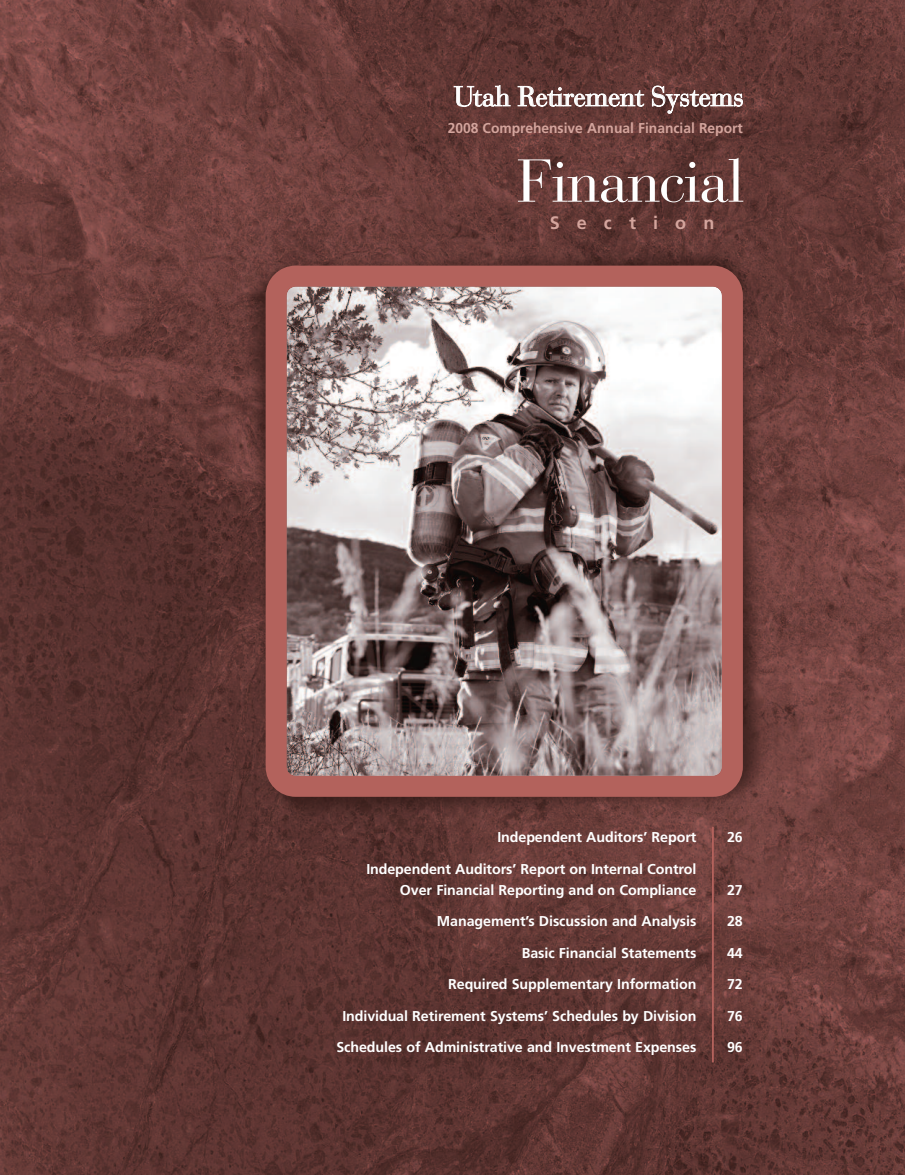
<style>
.page{position:relative;width:905px;height:1175px;background:#fff}
.page>*{position:absolute;margin:0;border:0;box-sizing:border-box;transform-origin:0 0}
.t1{font:60px "Bauer Bodoni";letter-spacing:-.025em;color:#fff}
.t2{font:27.75px "Bauer Bodoni";letter-spacing:-.015em;color:#fff}
.t3{font:700 18px "Frutiger";letter-spacing:.95em;color:#d4a59d}
.t4{font:700 14.25px/21px "Frutiger";letter-spacing:-.005em;color:#fff;text-align:right}
.t5{font:700 14.25px "Frutiger";color:#d4a59d}
</style>
<div class="page">
<img style="left:0;top:0;width:904px;height:1174px">
<hr style="left:712px;top:826px;width:1px;height:236px;background:#b3625c">
<svg style="left:266px;top:266px;width:476px;height:530px;background:#a48d8c"></svg>
<h2 class="t2" style="left:454px;top:86px;width:291px">Utah Retirement Systems</h2>
<p class="t5" style="left:447px;top:122px;width:296px">2008 Comprehensive Annual Financial Report</p>
<h1 class="t1" style="left:516px;top:159px;width:229px">Financial</h1>
<p class="t3" style="left:549px;top:215px;width:166px">Section</p>
<p class="t4" style="left:497px;top:827px;width:200px">Independent Auditors’ Report</p>
<p class="t4" style="left:727px;top:827px;width:17px">26</p>
<p class="t4" style="left:366px;top:859px;width:331px">Independent Auditors’ Report on Internal Control<br>Over Financial Reporting and on Compliance</p>
<p class="t4" style="left:727px;top:880px;width:17px">27</p>
<p class="t4" style="left:437px;top:911px;width:261px">Management’s Discussion and Analysis</p>
<p class="t4" style="left:727px;top:911px;width:17px">28</p>
<p class="t4" style="left:521px;top:943px;width:176px">Basic Financial Statements</p>
<p class="t4" style="left:727px;top:943px;width:17px">44</p>
<p class="t4" style="left:448px;top:974px;width:250px">Required Supplementary Information</p>
<p class="t4" style="left:727px;top:974px;width:17px">72</p>
<p class="t4" style="left:342px;top:1006px;width:355px">Individual Retirement Systems’ Schedules by Division</p>
<p class="t4" style="left:727px;top:1006px;width:17px">76</p>
<p class="t4" style="left:336px;top:1037px;width:361px">Schedules of Administrative and Investment Expenses</p>
<p class="t4" style="left:727px;top:1037px;width:17px">96</p>
</div>
